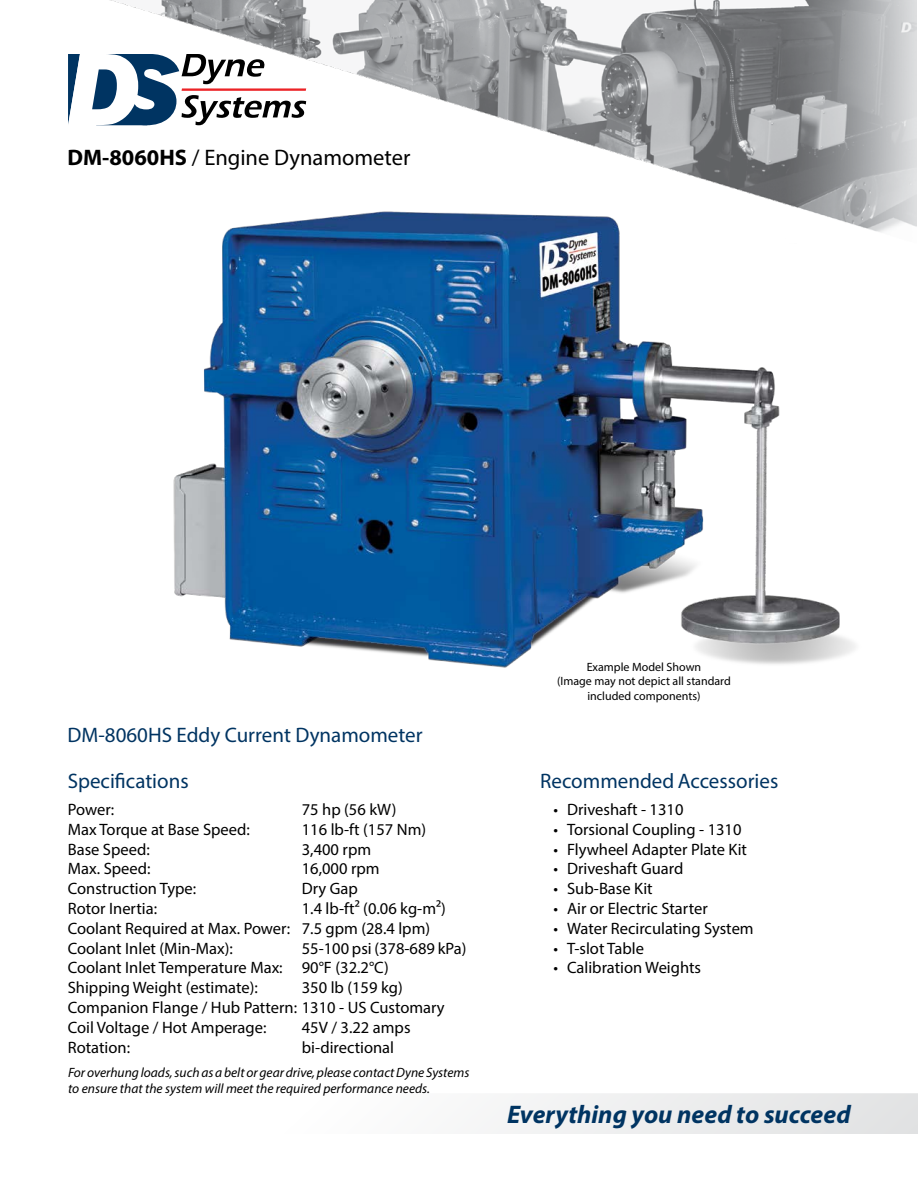
<style>
.page{position:relative;width:918px;height:1188px;background:#fff}
.page>*{position:absolute;margin:0;border:0;box-sizing:border-box;transform-origin:0 0}
.t1{font:italic 700 25.5px "Myriad Pro";color:#003462}
.Main_Heading_-_Add_B{font:22.5px "Myriad Pro";color:#000}
.Sub_Heading{font:21px "Myriad Pro";color:#003462}
.Body_Text{font:16.5px "Myriad Pro";color:#000}
.Safety_Precaution_Te{font:italic 13.5px/16.2px "Myriad Pro";color:#000}
.Example_Model_Text{font:12px/14.4px "Myriad Pro";color:#000;text-align:center}
.s1{font-weight:700}
</style>
<div class="page">
<svg style="left:68px;top:54px;width:39px;height:71px"></svg>
<svg style="left:491px;top:1093px;width:427px;height:41px"></svg>
<img style="left:107px;top:0;width:810px;height:232px">
<img style="left:107px;top:175px;width:766px;height:493px">
<p class="Main_Heading_-_Add_B" style="left:68px;top:143px;width:344px"><span class="s1">DM-8060HS</span> / Engine Dynamometer</p>
<p class="Sub_Heading" style="left:68px;top:722px;width:357px">DM-8060HS Eddy Current Dynamometer</p>
<p class="Sub_Heading" style="left:68px;top:768px;width:122px">Specifications</p>
<p class="Body_Text" style="left:68px;top:799px;width:48px">Power:</p>
<p class="Body_Text" style="left:302px;top:799px;width:96px">75 hp (56 kW)</p>
<p class="Body_Text" style="left:68px;top:819px;width:184px">Max Torque at Base Speed:</p>
<p class="Body_Text" style="left:302px;top:819px;width:126px">116 lb-ft (157 Nm)</p>
<p class="Body_Text" style="left:68px;top:839px;width:83px">Base Speed:</p>
<p class="Body_Text" style="left:302px;top:839px;width:71px">3,400 rpm</p>
<p class="Body_Text" style="left:68px;top:859px;width:84px">Max. Speed:</p>
<p class="Body_Text" style="left:302px;top:859px;width:79px">16,000 rpm</p>
<p class="Body_Text" style="left:68px;top:878px;width:130px">Construction Type:</p>
<p class="Body_Text" style="left:302px;top:878px;width:58px">Dry Gap</p>
<p class="Body_Text" style="left:68px;top:898px;width:91px">Rotor Inertia:</p>
<p class="Body_Text" style="left:302px;top:898px;width:146px">1.4 lb-ft2 (0.06 kg-m2)</p>
<p class="Body_Text" style="left:68px;top:918px;width:364px">Coolant Required at Max. Power: 7.5 gpm (28.4 lpm)</p>
<p class="Body_Text" style="left:68px;top:938px;width:167px">Coolant Inlet (Min-Max):</p>
<p class="Body_Text" style="left:302px;top:938px;width:166px">55-100 psi (378-689 kPa)</p>
<p class="Body_Text" style="left:68px;top:958px;width:322px">Coolant Inlet Temperature Max: 90°F (32.2°C)</p>
<p class="Body_Text" style="left:68px;top:977px;width:192px">Shipping Weight (estimate):</p>
<p class="Body_Text" style="left:302px;top:977px;width:102px">350 lb (159 kg)</p>
<p class="Body_Text" style="left:68px;top:997px;width:378px">Companion Flange / Hub Pattern: 1310 - US Customary</p>
<p class="Body_Text" style="left:68px;top:1017px;width:200px">Coil Voltage / Hot Amperage:</p>
<p class="Body_Text" style="left:302px;top:1017px;width:110px">45V / 3.22 amps</p>
<p class="Body_Text" style="left:68px;top:1037px;width:64px">Rotation:</p>
<p class="Body_Text" style="left:302px;top:1037px;width:94px">bi-directional</p>
<p class="Safety_Precaution_Te" style="left:68px;top:1064px;width:403px">For overhung loads, such as a belt or gear drive, please contact Dyne Systems to ensure that the system will meet the required performance needs.</p>
<p class="Example_Model_Text" style="left:587px;top:659px;width:116px">Example Model Shown</p>
<p class="Example_Model_Text" style="left:557px;top:674px;width:175px">(Image may not depict all standard included components)</p>
<p class="Sub_Heading" style="left:540px;top:768px;width:240px">Recommended Accessories</p>
<p class="Body_Text" style="left:554px;top:799px;width:131px">• Driveshaft - 1310</p>
<p class="Body_Text" style="left:554px;top:819px;width:189px">• Torsional Coupling - 1310</p>
<p class="Body_Text" style="left:554px;top:839px;width:195px">• Flywheel Adapter Plate Kit</p>
<p class="Body_Text" style="left:554px;top:859px;width:131px">• Driveshaft Guard</p>
<p class="Body_Text" style="left:554px;top:878px;width:101px">• Sub-Base Kit</p>
<p class="Body_Text" style="left:554px;top:898px;width:156px">• Air or Electric Starter</p>
<p class="Body_Text" style="left:554px;top:918px;width:202px">• Water Recirculating System</p>
<p class="Body_Text" style="left:554px;top:938px;width:92px">• T-slot Table</p>
<p class="Body_Text" style="left:554px;top:958px;width:149px">• Calibration Weights</p>
<h1 class="t1" style="left:507px;top:1098px;width:345px">Everything you need to succeed</h1>
</div>
